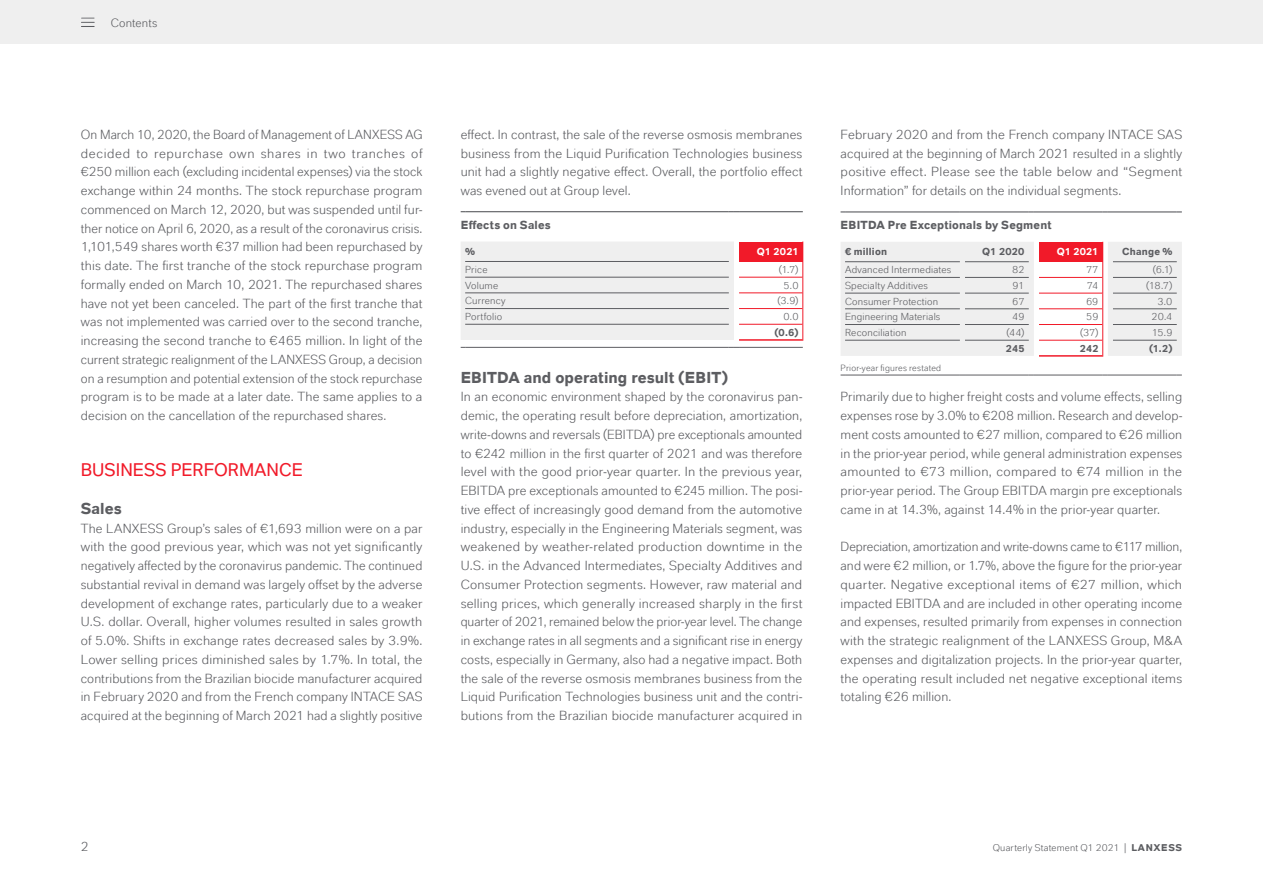
<style>
.page{position:relative;width:1263px;height:893px;background:#fff}
.page>*{position:absolute;margin:0;border:0;box-sizing:border-box;transform-origin:0 0}
.t1{font:18px "Lanxess Inverse";letter-spacing:.005em;color:#f11a29}
.t2{font:700 15.75px "Lanxess";letter-spacing:.005em;color:#5c5d61}
.t3{font:13.2px/18.8px "Lanxess";letter-spacing:.01em;color:#5c5d61;text-align:justify}
.t4{font:12px "Lanxess";letter-spacing:.015em;color:#5c5d61}
.t5{font:700 11.7px "Lanxess";letter-spacing:.015em;color:#5c5d61}
.t6{font:10.2px "Lanxess";letter-spacing:.02em;color:#5c5d61}
.t7{font:700 10.2px "Lanxess";letter-spacing:.015em;color:#5c5d61}
.t8{font:700 10.2px "Lanxess";letter-spacing:.005em;color:#fff}
.t9{font:9.75px "Lanxess";letter-spacing:.02em;color:#5c5d61}
.t10{font:9px "Lanxess";letter-spacing:.02em;color:#5c5d61}
.s1{font-weight:700}
</style>
<div class="page">
<div style="left:461px;top:242px;width:273px;height:98px;background:#efefef"></div>
<div style="left:739px;top:242px;width:64px;height:19px;background:#f11a29"></div>
<hr style="left:465px;top:211px;width:264px;height:1px;background:#5c5d61">
<hr style="left:739px;top:211px;width:64px;height:1px;background:#5c5d61">
<hr style="left:465px;top:347px;width:264px;height:1px;background:#5c5d61">
<hr style="left:739px;top:347px;width:64px;height:1px;background:#5c5d61">
<hr style="left:739px;top:324px;width:63px;height:1px;background:#f11a29">
<hr style="left:739px;top:339px;width:63px;height:2px;background:#f11a29">
<hr style="left:739px;top:277px;width:63px;height:1px;background:#f11a29">
<hr style="left:739px;top:293px;width:63px;height:1px;background:#f11a29">
<hr style="left:739px;top:308px;width:63px;height:1px;background:#f11a29">
<svg style="left:802px;top:261px;width:1px;height:80px"></svg>
<hr style="left:465px;top:277px;width:264px;height:1px;background:#5c5d61">
<hr style="left:465px;top:293px;width:264px;height:1px;background:#5c5d61">
<hr style="left:465px;top:308px;width:264px;height:1px;background:#5c5d61">
<hr style="left:465px;top:261px;width:264px;height:1px;background:#5c5d61">
<hr style="left:465px;top:324px;width:264px;height:1px;background:#5c5d61">
<svg style="left:841px;top:242px;width:341px;height:115px"></svg>
<hr style="left:845px;top:211px;width:115px;height:1px;background:#5c5d61">
<hr style="left:965px;top:211px;width:64px;height:1px;background:#5c5d61">
<hr style="left:1039px;top:211px;width:64px;height:1px;background:#5c5d61">
<hr style="left:1113px;top:211px;width:64px;height:1px;background:#5c5d61">
<hr style="left:1039px;top:355px;width:63px;height:2px;background:#f11a29">
<hr style="left:845px;top:375px;width:115px;height:1px;background:#5c5d61">
<hr style="left:965px;top:375px;width:64px;height:1px;background:#5c5d61">
<hr style="left:1039px;top:375px;width:64px;height:1px;background:#5c5d61">
<hr style="left:1113px;top:375px;width:64px;height:1px;background:#5c5d61">
<hr style="left:845px;top:340px;width:115px;height:1px;background:#5c5d61">
<hr style="left:845px;top:261px;width:115px;height:1px;background:#5c5d61">
<div style="left:0;top:0;width:1263px;height:43px;background:#efefef"></div>
<hr style="left:83px;top:17px;width:14px;height:4px;background:#000;opacity:.75">
<hr style="left:83px;top:26px;width:14px;height:3px;background:#000;opacity:.75">
<svg style="left:81px;top:17px;width:13px;height:12px"></svg>
<hr style="left:83px;top:22px;width:14px;height:3px;background:#000;opacity:.75">
<p class="t4" style="left:111px;top:15px;width:48px">Contents</p>
<p class="t3" style="left:81px;top:124px;width:343px">On March 10, 2020, the Board of Management of LANXESS AG decided to repurchase own shares in two tranches of €250 million each (excluding incidental expenses) via the stock exchange within 24 months. The stock repurchase program commenced on March 12, 2020, but was suspended until fur&shy;ther notice on April 6, 2020, as a result of the coronavirus crisis.<br>1,101,549 shares worth €37 million had been repurchased by this date. The first tranche of the stock repurchase program formally ended on March 10, 2021. The repurchased shares have not yet been canceled. The part of the first tranche that was not implemented was carried over to the second tranche, increasing the second tranche to €465 million. In light of the current strategic realignment of the LANXESS Group, a decision on a resumption and potential extension of the stock repurchase program is to be made at a later date. The same applies to a decision on the cancellation of the repurchased shares.</p>
<h1 class="t1" style="left:81px;top:459px;width:223px">BUSINESS PERFORMANCE</h1>
<p class="t2" style="left:81px;top:497px;width:42px">Sales</p>
<p class="t3" style="left:81px;top:518px;width:343px">The LANXESS Group’s sales of €1,693 million were on a par with the good previous year, which was not yet significantly negatively affected by the coronavirus pandemic. The continued substantial revival in demand was largely offset by the adverse development of exchange rates, particularly due to a weaker U.S. dollar. Overall, higher volumes resulted in sales growth of 5.0%. Shifts in exchange rates decreased sales by 3.9%.<br>Lower selling prices diminished sales by 1.7%. In total, the contributions from the Brazilian biocide manufacturer acquired in February 2020 and from the French company INTACE SAS acquired at the beginning of March 2021 had a slightly positive</p>
<p class="t3" style="left:461px;top:124px;width:343px">effect. In contrast, the sale of the reverse osmosis membranes business from the Liquid Purification Technologies business unit had a slightly negative effect. Overall, the portfolio effect was evened out at Group level.</p>
<p class="t5" style="left:461px;top:216px;width:91px">Effects on Sales</p>
<p class="t7" style="left:465px;top:244px;width:11px">%</p>
<p class="t8" style="left:757px;top:244px;width:43px">Q1 2021</p>
<p class="t6" style="left:465px;top:263px;width:24px">Price</p>
<p class="t6" style="left:779px;top:263px;width:21px">(1.7)</p>
<p class="t6" style="left:465px;top:279px;width:35px">Volume</p>
<p class="t6" style="left:784px;top:279px;width:16px">5.0</p>
<p class="t6" style="left:465px;top:294px;width:42px">Currency</p>
<p class="t6" style="left:777px;top:294px;width:23px">(3.9)</p>
<p class="t6" style="left:465px;top:310px;width:38px">Portfolio</p>
<p class="t6" style="left:784px;top:310px;width:16px">0.0</p>
<p class="t7" style="left:774px;top:325px;width:26px">(0.6)</p>
<p class="t2" style="left:461px;top:366px;width:269px">EBITDA and operating result (EBIT)</p>
<p class="t3" style="left:461px;top:387px;width:343px">In an economic environment shaped by the coronavirus pan&shy;demic, the operating result before depreciation, amortization, write-downs and reversals (EBITDA) pre exceptionals amounted to €242 million in the first quarter of 2021 and was therefore level with the good prior-year quarter. In the previous year, EBITDA pre exceptionals amounted to €245 million. The posi&shy;tive effect of increasingly good demand from the automotive industry, especially in the Engineering Materials segment, was weakened by weather-related production downtime in the U.S. in the Advanced Intermediates, Specialty Additives and Consumer Protection segments. However, raw material and selling prices, which generally increased sharply in the first quarter of 2021, remained below the prior-year level. The change in exchange rates in all segments and a significant rise in energy costs, especially in Germany, also had a negative impact. Both the sale of the reverse osmosis membranes business from the Liquid Purification Technologies business unit and the contri&shy;butions from the Brazilian biocide manufacturer acquired in</p>
<p class="t3" style="left:840px;top:124px;width:343px">February 2020 and from the French company INTACE SAS acquired at the beginning of March 2021 resulted in a slightly positive effect. Please see the table below and “Segment Information” for details on the individual segments.</p>
<p class="t5" style="left:840px;top:217px;width:212px">EBITDA Pre Exceptionals by Segment</p>
<p class="t7" style="left:845px;top:244px;width:44px">€ million</p>
<p class="t7" style="left:982px;top:244px;width:44px">Q1 2020</p>
<p class="t8" style="left:1057px;top:244px;width:43px">Q1 2021</p>
<p class="t7" style="left:1122px;top:244px;width:52px">Change %</p>
<p class="t6" style="left:845px;top:263px;width:108px">Advanced Intermediates</p>
<p class="t6" style="left:1012px;top:263px;width:14px">82</p>
<p class="t6" style="left:1086px;top:263px;width:14px">77</p>
<p class="t6" style="left:1153px;top:263px;width:21px">(6.1)</p>
<p class="t6" style="left:845px;top:279px;width:84px">Specialty Additives</p>
<p class="t6" style="left:1012px;top:279px;width:13px">91</p>
<p class="t6" style="left:1087px;top:279px;width:13px">74</p>
<p class="t6" style="left:1146px;top:279px;width:28px">(18.7)</p>
<p class="t6" style="left:845px;top:295px;width:95px">Consumer Protection</p>
<p class="t6" style="left:1012px;top:295px;width:14px">67</p>
<p class="t6" style="left:1086px;top:295px;width:14px">69</p>
<p class="t6" style="left:1157px;top:295px;width:16px">3.0</p>
<p class="t6" style="left:845px;top:310px;width:97px">Engineering Materials</p>
<p class="t6" style="left:1012px;top:310px;width:14px">49</p>
<p class="t6" style="left:1086px;top:310px;width:14px">59</p>
<p class="t6" style="left:1151px;top:310px;width:22px">20.4</p>
<p class="t6" style="left:845px;top:326px;width:63px">Reconciliation</p>
<p class="t6" style="left:1006px;top:326px;width:20px">(44)</p>
<p class="t6" style="left:1080px;top:326px;width:20px">(37)</p>
<p class="t6" style="left:1152px;top:326px;width:22px">15.9</p>
<p class="t7" style="left:1006px;top:341px;width:20px">245</p>
<p class="t7" style="left:1080px;top:341px;width:20px">242</p>
<p class="t7" style="left:1149px;top:341px;width:25px">(1.2)</p>
<p class="t10" style="left:840px;top:362px;width:102px">Prior-year figures restated</p>
<p class="t3" style="left:840px;top:387px;width:343px">Primarily due to higher freight costs and volume effects, selling expenses rose by 3.0% to €208 million. Research and develop&shy;ment costs amounted to €27 million, compared to €26 million in the prior-year period, while general administration expenses amounted to €73 million, compared to €74 million in the prior-year period. The Group EBITDA margin pre exceptionals came in at 14.3%, against 14.4% in the prior-year quarter.</p>
<p class="t3" style="left:840px;top:537px;width:343px">Depreciation, amortization and write-downs came to €117 million, and were €2 million, or 1.7%, above the figure for the prior-year quarter. Negative exceptional items of €27 million, which impacted EBITDA and are included in other operating income and expenses, resulted primarily from expenses in connection with the strategic realignment of the LANXESS Group, M&amp;A expenses and digitalization projects. In the prior-year quarter, the operating result included net negative exceptional items totaling €26 million.</p>
<p class="t3" style="left:81px;top:837px;width:10px">2</p>
<p class="t9" style="left:993px;top:842px;width:191px">Quarterly Statement Q1 2021 | <span class="s1">LANXESS</span></p>
</div>
